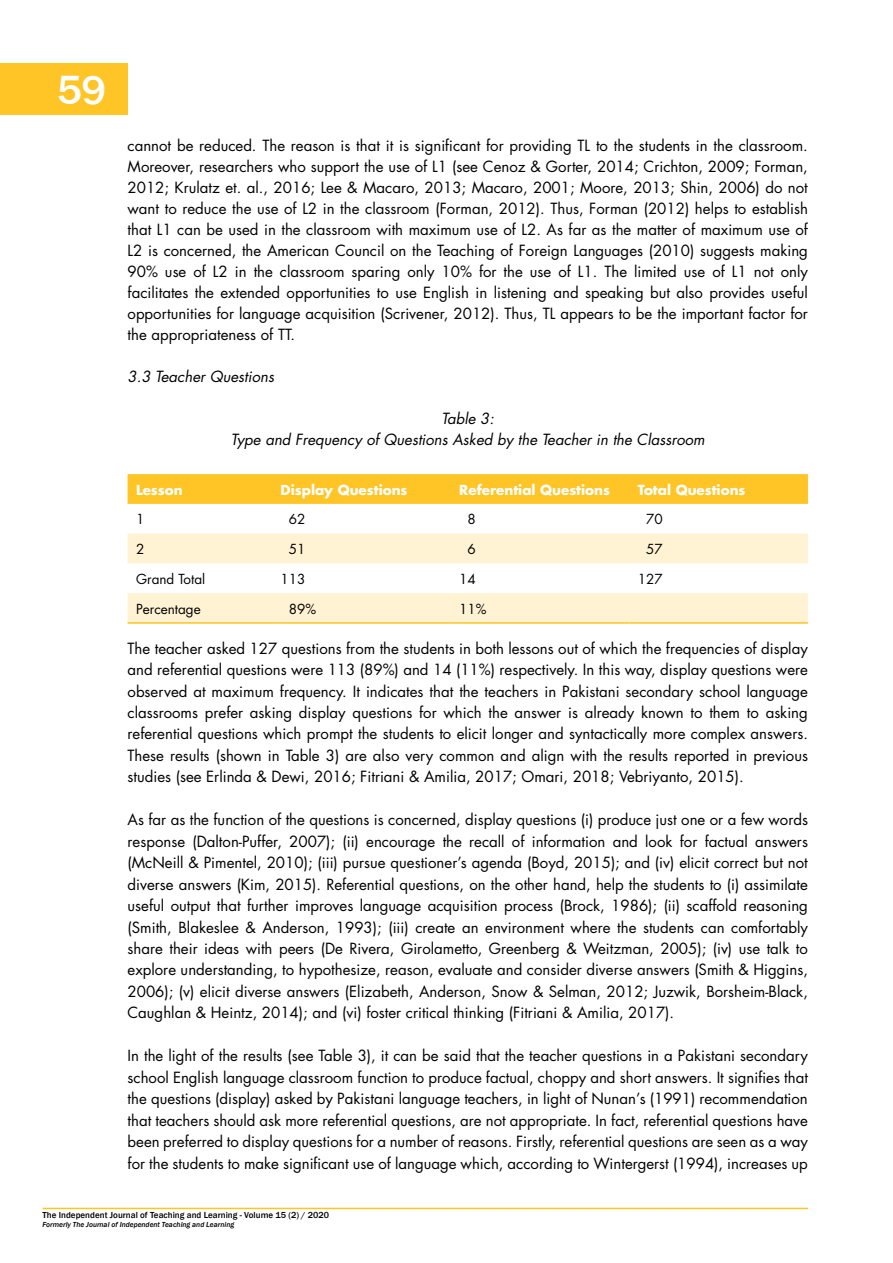
<style>
.page{position:relative;width:893px;height:1263px;background:#fff}
.page>*{position:absolute;margin:0;border:0;box-sizing:border-box;transform-origin:0 0}
.t1{font:500 42px "Franklin Gothic";color:#fff}
.t2{font:15px/21.5px "Futura Std";color:#000;text-align:justify}
.t3{font:italic 15px/21px "Futura Std";color:#000;text-align:center}
.t4{font:700 13.5px "Futura Std";color:#fff}
.t5{font:13.5px "Futura Std";color:#000}
.t6{font:500 9px "Franklin Gothic";color:#000}
.t7{font:italic 500 7.5px "Franklin Gothic";color:#000}
</style>
<div class="page">
<hr style="left:43px;top:1208px;width:765px;height:1px;background:#ffc425">
<div style="left:0;top:64px;width:128px;height:51px;background:#ffc425"></div>
<div style="left:128px;top:474px;width:680px;height:30px;background:#ffc425"></div>
<svg style="left:128px;top:534px;width:680px;height:88px;fill:#fff3d3"></svg>
<hr style="left:128px;top:622px;width:144px;height:2px;background:#ffc425">
<hr style="left:272px;top:622px;width:179px;height:2px;background:#ffc425">
<hr style="left:451px;top:622px;width:178px;height:2px;background:#ffc425">
<hr style="left:629px;top:622px;width:179px;height:2px;background:#ffc425">
<h1 class="t1" style="left:57px;top:64px;width:51px">59</h1>
<p class="t2" style="left:128px;top:135px;width:682px;line-height:21px">cannot be reduced. The reason is that it is significant for providing TL to the students in the classroom.<br>Moreover, researchers who support the use of L1 (see Cenoz &amp; Gorter, 2014; Crichton, 2009; Forman, 2012; Krulatz et. al., 2016; Lee &amp; Macaro, 2013; Macaro, 2001; Moore, 2013; Shin, 2006) do not want to reduce the use of L2 in the classroom (Forman, 2012). Thus, Forman (2012) helps to establish that L1 can be used in the classroom with maximum use of L2. As far as the matter of maximum use of L2 is concerned, the American Council on the Teaching of Foreign Languages (2010) suggests making 90% use of L2 in the classroom sparing only 10% for the use of L1. The limited use of L1 not only facilitates the extended opportunities to use English in listening and speaking but also provides useful opportunities for language acquisition (Scrivener, 2012). Thus, TL appears to be the important factor for the appropriateness of TT.</p>
<p class="t3" style="left:128px;top:366px;width:148px">3.3 Teacher Questions</p>
<p class="t3" style="left:231px;top:408px;width:476px">Table 3:<br>Type and Frequency of Questions Asked by the Teacher in the Classroom</p>
<p class="t4" style="left:136px;top:480px;width:48px">Lesson</p>
<p class="t4" style="left:281px;top:480px;width:128px">Display Questions</p>
<p class="t4" style="left:459px;top:480px;width:152px">Referential Questions</p>
<p class="t4" style="left:638px;top:480px;width:109px">Total Questions</p>
<p class="t5" style="left:136px;top:511px;width:10px">1</p>
<p class="t5" style="left:289px;top:511px;width:18px">62</p>
<p class="t5" style="left:468px;top:511px;width:10px">8</p>
<p class="t5" style="left:646px;top:511px;width:18px">70</p>
<p class="t5" style="left:136px;top:540px;width:10px">2</p>
<p class="t5" style="left:289px;top:540px;width:18px">51</p>
<p class="t5" style="left:468px;top:540px;width:10px">6</p>
<p class="t5" style="left:646px;top:540px;width:18px">57</p>
<p class="t5" style="left:136px;top:570px;width:71px">Grand Total</p>
<p class="t5" style="left:281px;top:570px;width:26px">113</p>
<p class="t5" style="left:459px;top:570px;width:18px">14</p>
<p class="t5" style="left:638px;top:570px;width:26px">127</p>
<p class="t5" style="left:136px;top:600px;width:66px">Percentage</p>
<p class="t5" style="left:289px;top:600px;width:29px">89%</p>
<p class="t5" style="left:459px;top:600px;width:29px">11%</p>
<p class="t2" style="left:128px;top:638px;width:682px">The teacher asked 127 questions from the students in both lessons out of which the frequencies of display and referential questions were 113 (89%) and 14 (11%) respectively. In this way, display questions were observed at maximum frequency. It indicates that the teachers in Pakistani secondary school language classrooms prefer asking display questions for which the answer is already known to them to asking referential questions which prompt the students to elicit longer and syntactically more complex answers.<br>These results (shown in Table 3) are also very common and align with the results reported in previous studies (see Erlinda &amp; Dewi, 2016; Fitriani &amp; Amilia, 2017; Omari, 2018; Vebriyanto, 2015).</p>
<p class="t2" style="left:128px;top:809px;width:682px">As far as the function of the questions is concerned, display questions (i) produce just one or a few words response (Dalton-Puffer, 2007); (ii) encourage the recall of information and look for factual answers (McNeill &amp; Pimentel, 2010); (iii) pursue questioner’s agenda (Boyd, 2015); and (iv) elicit correct but not diverse answers (Kim, 2015). Referential questions, on the other hand, help the students to (i) assimilate useful output that further improves language acquisition process (Brock, 1986); (ii) scaffold reasoning (Smith, Blakeslee &amp; Anderson, 1993); (iii) create an environment where the students can comfortably share their ideas with peers (De Rivera, Girolametto, Greenberg &amp; Weitzman, 2005); (iv) use talk to explore understanding, to hypothesize, reason, evaluate and consider diverse answers (Smith &amp; Higgins, 2006); (v) elicit diverse answers (Elizabeth, Anderson, Snow &amp; Selman, 2012; Juzwik, Borsheim-Black, Caughlan &amp; Heintz, 2014); and (vi) foster critical thinking (Fitriani &amp; Amilia, 2017).</p>
<p class="t2" style="left:128px;top:1045px;width:682px">In the light of the results (see Table 3), it can be said that the teacher questions in a Pakistani secondary school English language classroom function to produce factual, choppy and short answers. It signifies that the questions (display) asked by Pakistani language teachers, in light of Nunan’s (1991) recommendation that teachers should ask more referential questions, are not appropriate. In fact, referential questions have been preferred to display questions for a number of reasons. Firstly, referential questions are seen as a way for the students to make significant use of language which, according to Wintergerst (1994), increases up</p>
<p class="t6" style="left:43px;top:1210px;width:288px">The Independent Journal of Teaching and Learning - Volume 15 (2) / 2020</p>
<p class="t7" style="left:43px;top:1220px;width:193px">Formerly The Journal of Independent Teaching and Learning</p>
</div>
